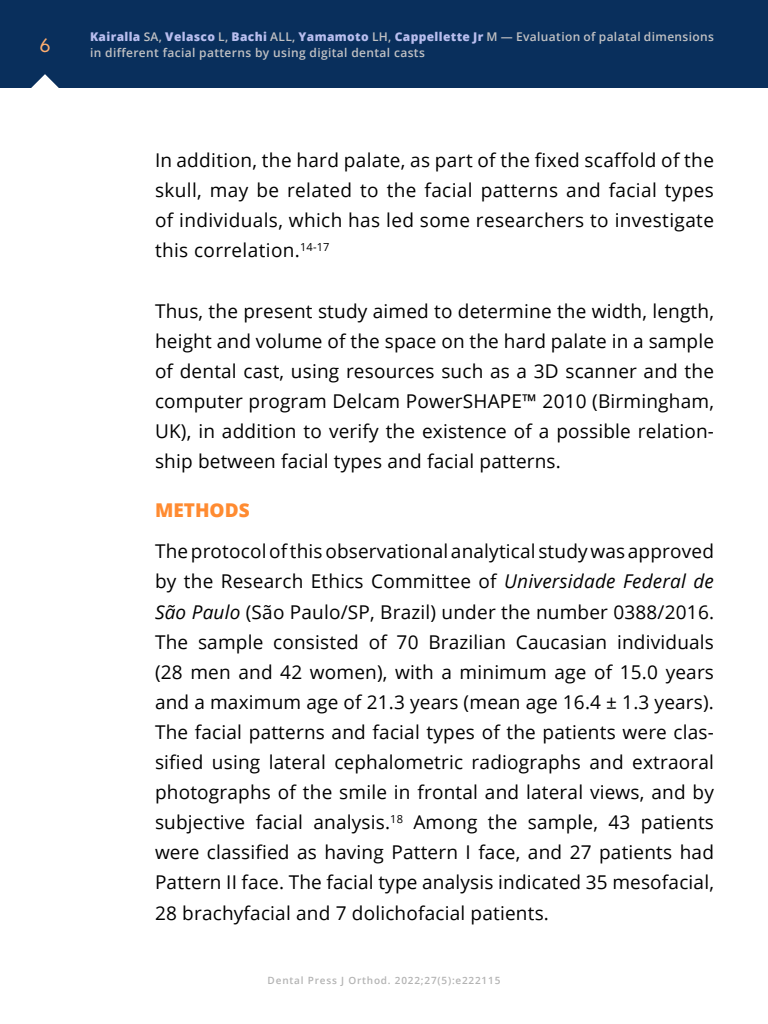
<style>
.page{position:relative;width:768px;height:1024px;background:#fff}
.page>*{position:absolute;margin:0;border:0;box-sizing:border-box;transform-origin:0 0}
.t1{font:19px/30.1px "Open Sans";letter-spacing:.01em;color:#000;text-align:justify}
.t2{font:800 19px "Open Sans";color:#ff8b31}
.t3{font:500 18px "Semplicita Pro";color:#ffae6f}
.t4{font:600 12px "Open Sans";letter-spacing:.03em;color:#c1c1c3}
.t5{font:600 10px "Open Sans";letter-spacing:.08em;color:#b3b3b3}
.s1{font-weight:800;color:#b9beef}
.s2{font-style:italic}
</style>
<div class="page">
<div style="left:0;top:0;width:768px;height:88px;background:#092f5c"></div>
<svg style="left:31px;top:74px;width:28px;height:14px"></svg>
<p class="t3" style="left:39px;top:33px;width:13px">6</p>
<p class="t4" style="left:90px;top:29px;width:626px"><span class="s1">Kairalla</span> SA, <span class="s1">Velasco</span> L, <span class="s1">Bachi</span> ALL, <span class="s1">Yamamoto</span> LH, <span class="s1">Cappellette Jr</span> M — Evaluation of palatal dimensions</p>
<p class="t4" style="left:90px;top:45px;width:336px">in different facial patterns by using digital dental casts</p>
<p class="t1" style="left:155px;top:145px;width:561px">In addition, the hard palate, as part of the fixed scaffold of the skull, may be related to the facial patterns and facial types of individuals, which has led some researchers to investigate this correlation.<sup>14-17</sup></p>
<p class="t1" style="left:155px;top:295px;width:561px">Thus, the present study aimed to determine the width, length, height and volume of the space on the hard palate in a sample of dental cast, using resources such as a 3D scanner and the computer program Delcam PowerSHAPE™ 2010 (Birmingham, UK), in addition to verify the existence of a possible relation&shy;ship between facial types and facial patterns.</p>
<p class="t2" style="left:155px;top:495px;width:96px">METHODS</p>
<p class="t1" style="left:155px;top:536px;width:561px">The protocol of this observational analytical study was approved by the Research Ethics Committee of <span class="s2">Universidade Federal de São Paulo</span> (São Paulo/SP, Brazil) under the number 0388/2016.<br>The sample consisted of 70 Brazilian Caucasian individuals (28 men and 42 women), with a minimum age of 15.0 years and a maximum age of 21.3 years (mean age 16.4 ± 1.3 years).<br>The facial patterns and facial types of the patients were clas&shy;sified using lateral cephalometric radiographs and extraoral photographs of the smile in frontal and lateral views, and by subjective facial analysis.<sup>18</sup> Among the sample, 43 patients were classified as having Pattern I face, and 27 patients had Pattern II face. The facial type analysis indicated 35 mesofacial, 28 brachyfacial and 7 dolichofacial patients.</p>
<p class="t5" style="left:268px;top:974px;width:234px">Dental Press J Orthod. 2022;27(5):e222115</p>
</div>
